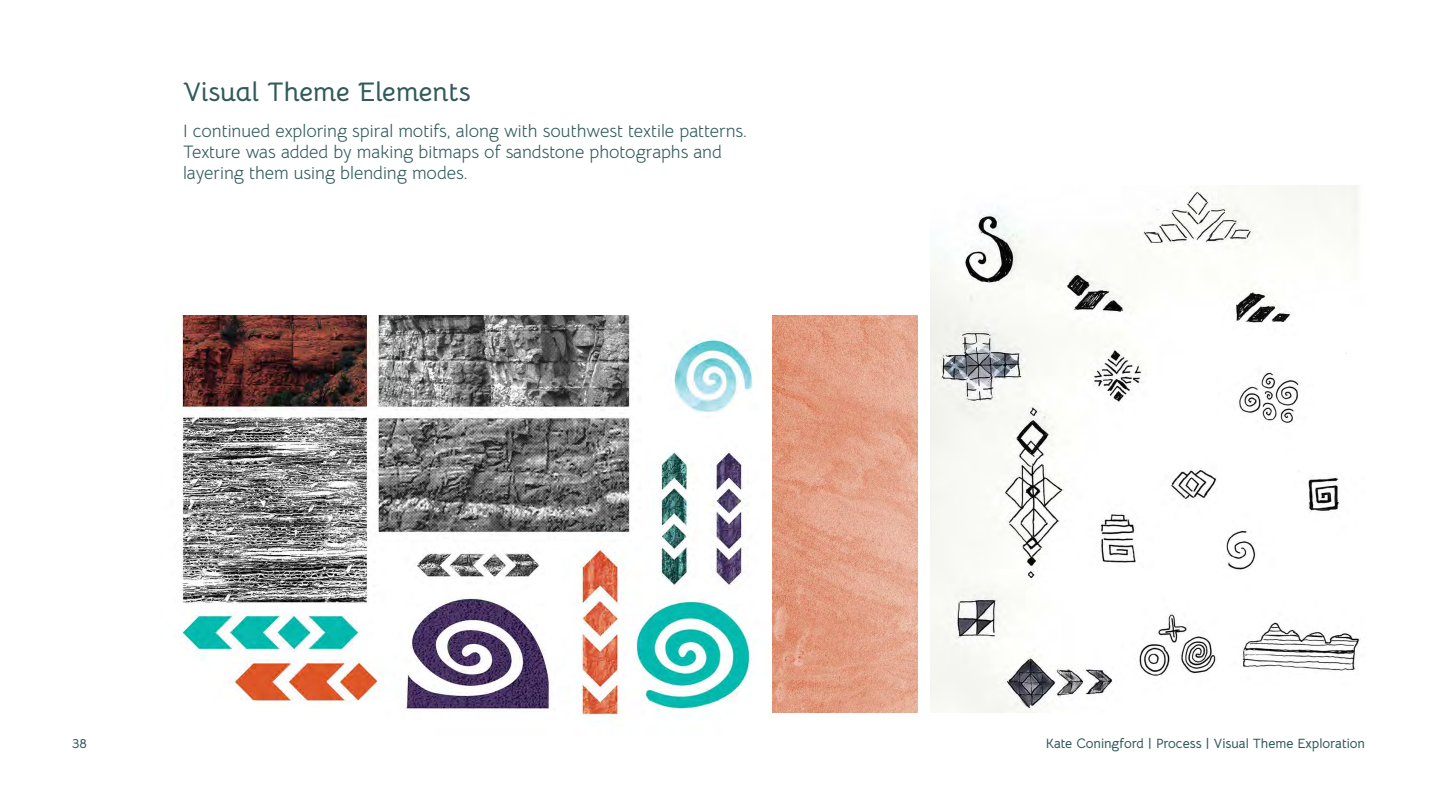
<style>
.page{position:relative;width:1440px;height:810px;background:#fff}
.page>*{position:absolute;margin:0;border:0;box-sizing:border-box;transform-origin:0 0}
.t1{font:700 27px "Bellota";color:#315a5a}
.t2{font:18px/21px "Bellota Text";color:#315a5a}
.t3{font:700 13.5px "Bellota Text";color:#315a5a}
</style>
<div class="page">
<img style="left:930px;top:186px;width:431px;height:526px">
<img style="left:177px;top:316px;width:577px;height:404px">
<img style="left:773px;top:316px;width:145px;height:396px">
<h1 class="t1" style="left:183px;top:69px;width:289px">Visual Theme Elements</h1>
<p class="t2" style="left:183px;top:119px;width:566px">I continued exploring spiral motifs, along with southwest textile patterns.<br>Texture was added by making bitmaps of sandstone photographs and layering them using blending modes.</p>
<p class="t3" style="left:72px;top:732px;width:16px">38</p>
<p class="t3" style="left:1046px;top:732px;width:321px">Kate Coningford | Process | Visual Theme Exploration</p>
</div>
